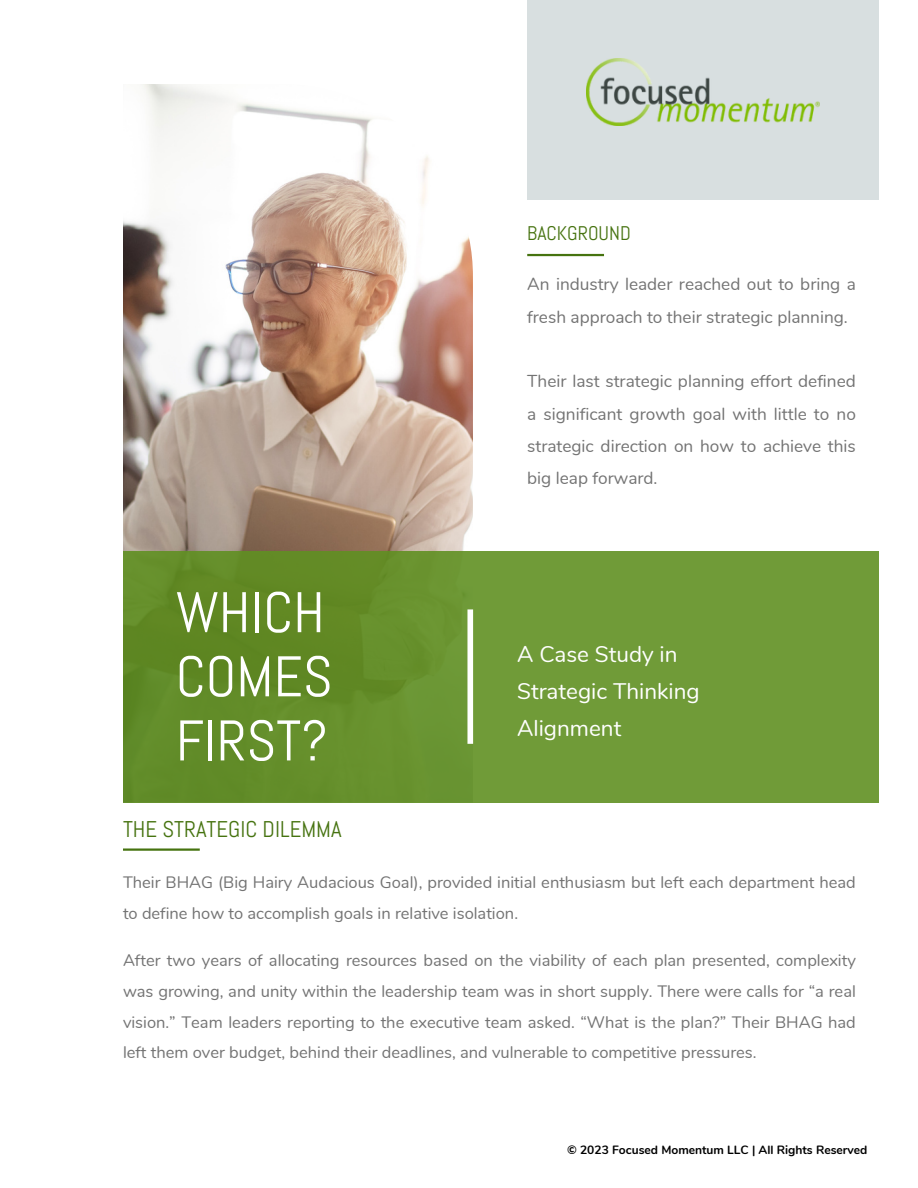
<style>
.page{position:relative;width:918px;height:1188px;background:#fff}
.page>*{position:absolute;margin:0;border:0;box-sizing:border-box;transform-origin:0 0}
.t1{font:57.15px/64.2px "Abel";color:#fff}
.t2{font:22.8px "Abel";color:#467310}
.t3{font:22.5px/37.2px "Nunito";color:#fff}
.t4{font:19.8px "Abel";color:#467310}
.t5{font:17.25px/32.4px "Nunito";color:#737373}
.t6{font:16.5px/30.8px "Nunito";color:#737373}
.t7{font:700 12px "Nunito";color:#000}
</style>
<div class="page">
<img style="left:123px;top:84px;width:350px;height:467px">
<div style="left:123px;top:551px;width:756px;height:252px;background:linear-gradient(to right,#608925,#75a03e)"></div>
<div style="left:527px;top:0;width:352px;height:199px;background:#d8dfe0"></div>
<div style="left:467px;top:609px;width:6px;height:135px;background:#fff"></div>
<hr style="left:527px;top:254px;width:77px;height:2px;background:#467310">
<hr style="left:123px;top:848px;width:77px;height:3px;background:#467310">
<img style="left:587px;top:59px;width:233px;height:66px">
<p class="t4" style="left:527px;top:221px;width:105px">BACKGROUND</p>
<p class="t5" style="left:527px;top:268px;width:330px">An industry leader reached out to bring a fresh approach to their strategic planning.</p>
<p class="t1" style="left:176px;top:581px;width:158px">WHICH<br>COMES<br>FIRST?</p>
<p class="t2" style="left:123px;top:815px;width:220px">THE STRATEGIC DILEMMA</p>
<p class="t5" style="left:527px;top:365px;width:330px;text-align:justify">Their last strategic planning effort defined a significant growth goal with little to no strategic direction on how to achieve this big leap forward.</p>
<p class="t3" style="left:517px;top:636px;width:184px">A Case Study in<br>Strategic Thinking<br>Alignment</p>
<p class="t6" style="left:123px;top:867px;width:734px">Their BHAG (Big Hairy Audacious Goal), provided initial enthusiasm but left each department head to define how to accomplish goals in relative isolation.</p>
<p class="t6" style="left:123px;top:945px;width:734px;text-align:justify">After two years of allocating resources based on the viability of each plan presented, complexity was growing, and unity within the leadership team was in short supply. There were calls for “a real vision.” Team leaders reporting to the executive team asked. “What is the plan?” Their BHAG had left them over budget, behind their deadlines, and vulnerable to competitive pressures.</p>
<p class="t7" style="left:567px;top:1142px;width:302px">© 2023 Focused Momentum LLC | All Rights Reserved</p>
</div>
